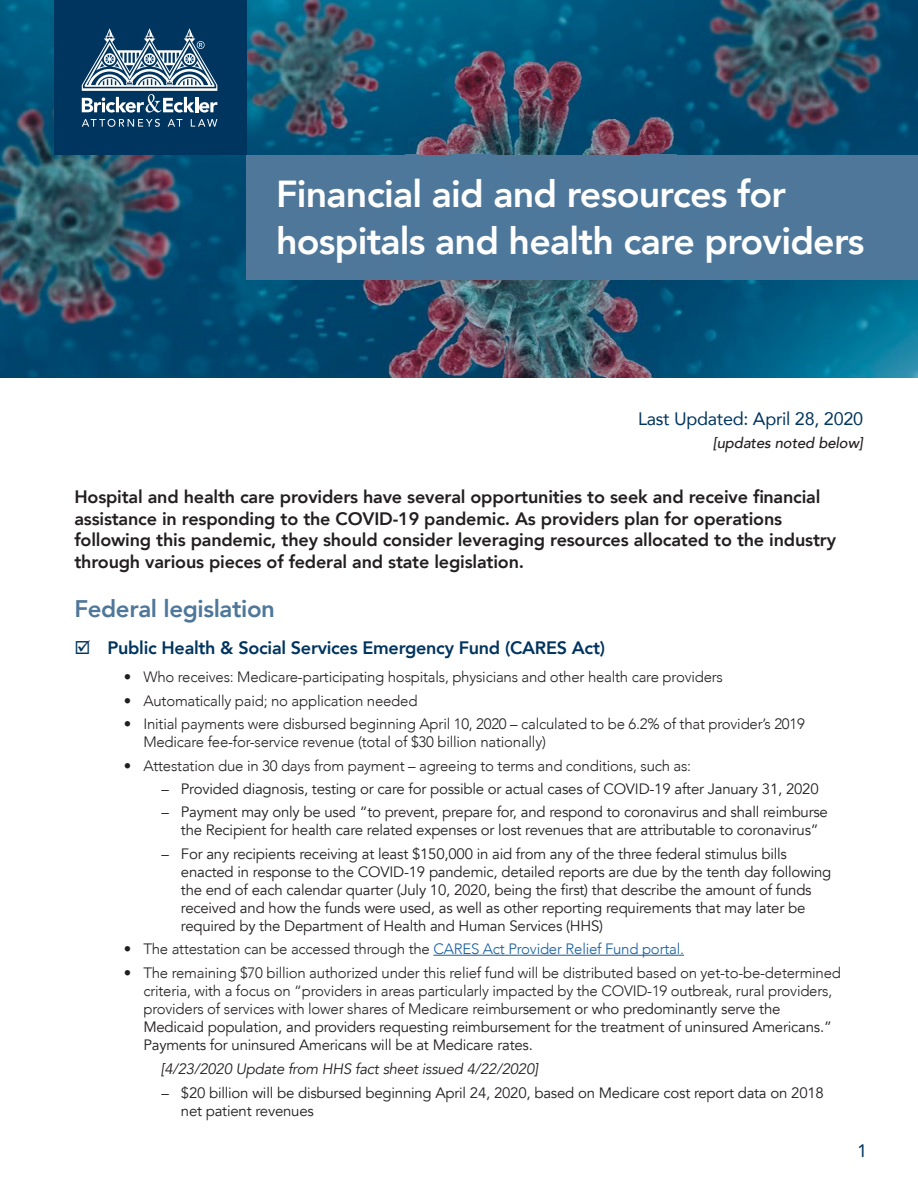
<style>
.page{position:relative;width:918px;height:1188px;background:#fff}
.page>*{position:absolute;margin:0;border:0;box-sizing:border-box;transform-origin:0 0}
.t1{font:800 37.5px/46.8px "Avenir LT Com";letter-spacing:-.02em;color:#fff}
.Text_1{font:800 24px "Avenir LT Com";letter-spacing:-.015em;color:#4f779a}
.Text_1-2{font:800 18px/21.6px "Avenir LT Com";letter-spacing:-.01em;color:#231f20}
.Check-list{font:800 18px "Avenir LT Com";letter-spacing:-.015em;color:#00345e}
.Check-list-2{font:18px "Avenir LT Com";letter-spacing:-.015em;color:#00345e}
.t2{font:300 15px/18px "Avenir LT Com";letter-spacing:-.015em;color:#231f20}
.t3{font:15px/18px "Avenir LT Com";letter-spacing:-.015em;color:#231f20}
.Bullets{font:italic 15px "Avenir LT Com";letter-spacing:-.015em;color:#231f20}
.Text_1-3{font:italic 500 15px "Avenir LT Com";letter-spacing:-.01em;color:#231f20}
.s1{color:#175d9e}
.s2{font-weight:400}
</style>
<div class="page">
<img style="left:0;top:0;width:918px;height:378px">
<div style="left:55px;top:0;width:192px;height:155px;background:#00355f"></div>
<svg style="left:82px;top:119px;width:78px;height:8px"></svg>
<svg style="left:168px;top:119px;width:14px;height:8px"></svg>
<svg style="left:191px;top:119px;width:26px;height:8px"></svg>
<svg style="left:82px;top:28px;width:135px;height:85px"></svg>
<div style="left:247px;top:155px;width:671px;height:125px;background:#4f779a"></div>
<hr style="left:433px;top:955px;width:251px;height:1px;background:#175d9e">
<p class="t1" style="left:276px;top:171px;width:590px">Financial aid and resources for hospitals and health care providers</p>
<p class="Check-list-2" style="left:638px;top:408px;width:227px">Last Updated: April 28, 2020</p>
<p class="Text_1-3" style="left:713px;top:434px;width:152px">[updates noted below]</p>
<p class="Text_1-2" style="left:74px;top:486px;width:763px">Hospital and health care providers have several opportunities to seek and receive financial assistance in responding to the COVID-19 pandemic. As providers plan for operations following this pandemic, they should consider leveraging resources allocated to the industry through various pieces of federal and state legislation.</p>
<p class="Text_1" style="left:74px;top:594px;width:202px">Federal legislation</p>
<p class="Check-list" style="left:74px;top:637px;width:532px">☑ Public Health &amp; Social Services Emergency Fund (CARES Act)</p>
<p class="t2" style="left:124px;top:668px;width:601px">• Who receives: Medicare-participating hospitals, physicians and other health care providers</p>
<p class="t2" style="left:124px;top:692px;width:295px">• Automatically paid; no application needed</p>
<p class="t2" style="left:143px;top:715px;width:663px;text-indent:-20px">• Initial payments were disbursed beginning April 10, 2020 – calculated to be 6.2% of that provider’s 2019<br>Medicare fee-for-service revenue (total of $30 billion nationally)</p>
<p class="t2" style="left:124px;top:756px;width:569px">• Attestation due in 30 days from payment – agreeing to terms and conditions, such as:</p>
<p class="t3" style="left:161px;top:780px;width:659px">– Provided diagnosis, testing or care for possible or actual cases of COVID-19 after January 31, 2020</p>
<p class="t3" style="left:181px;top:803px;width:649px;text-indent:-20px">– Payment may only be used “to prevent, prepare for, and respond to coronavirus and shall reimburse the Recipient for health care related expenses or lost revenues that are attributable to coronavirus”</p>
<p class="t3" style="left:181px;top:845px;width:652px;text-indent:-20px">– For any recipients receiving at least $150,000 in aid from any of the three federal stimulus bills enacted in response to the COVID-19 pandemic, detailed reports are due by the tenth day following the end of each calendar quarter (July 10, 2020, being the first) that describe the amount of funds received and how the funds were used, as well as other reporting requirements that may later be required by the Department of Health and Human Services (HHS)</p>
<p class="t2" style="left:124px;top:940px;width:562px">• The attestation can be accessed through the <span class="s1">CARES Act Provider Relief Fund portal.</span></p>
<p class="t2" style="left:143px;top:963px;width:699px;text-indent:-20px">• The remaining $70 billion authorized under this relief fund will be distributed based on yet-to-be-determined criteria, with a focus on “providers in areas particularly impacted by the COVID-19 outbreak, rural providers, providers of services with lower shares of Medicare reimbur<span class="s2">sement or who predominantly serve the Medicaid population, and providers requesting reimbursement for the treatment of uninsured Americans.” Payments for uninsured Americans will be at Medicare rates.</span></p>
<p class="Bullets" style="left:161px;top:1060px;width:379px">[4/23/2020 Update from HHS fact sheet issued 4/22/2020]</p>
<p class="t3" style="left:181px;top:1084px;width:645px;text-indent:-20px">– $20 billion will be disbursed beginning April 24, 2020, based on Medicare cost report data on 2018 net patient revenues</p>
<p class="Check-list-2" style="left:857px;top:1139px;width:12px">1</p>
</div>
